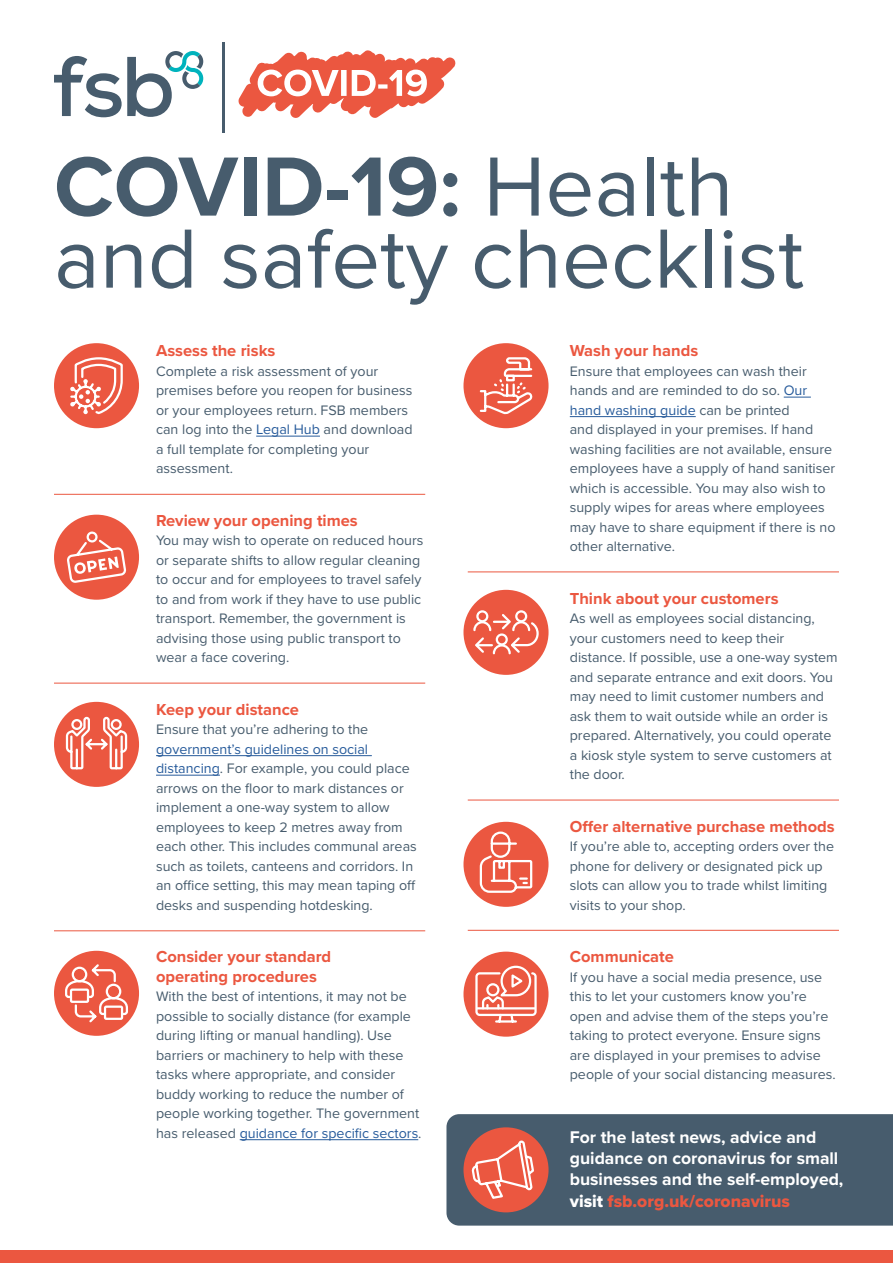
<style>
.page{position:relative;width:893px;height:1263px;background:#fff}
.page>*{position:absolute;margin:0;border:0;box-sizing:border-box;transform-origin:0 0}
.t1{font:87px/72px "Proxima Nova";color:#475c6d}
.t2{font:700 17.55px/21.3px "Proxima Nova";color:#fff}
.t3{font:17.55px "Proxima Nova Extrabld";color:#eb5740}
.t4{font:700 16.5px/19.5px "Proxima Nova";color:#eb5740}
.t5{font:14.25px/19.5px "Proxima Nova";color:#475c6d}
.s1{font-weight:700}
.s2{color:#275b9b}
.s3{color:#fff}
</style>
<div class="page">
<hr style="left:256px;top:436px;width:64px;height:1px;background:#275b9b">
<hr style="left:156px;top:755px;width:216px;height:1px;background:#275b9b">
<hr style="left:156px;top:775px;width:64px;height:1px;background:#275b9b">
<hr style="left:240px;top:1139px;width:178px;height:1px;background:#275b9b">
<svg style="left:784px;top:397px;width:27px;height:1px"></svg>
<hr style="left:570px;top:416px;width:126px;height:1px;background:#275b9b">
<svg style="left:54px;top:51px;width:149px;height:66px"></svg>
<svg style="left:238px;top:50px;width:217px;height:68px"></svg>
<hr style="left:222px;top:43px;width:3px;height:90px;background:#475c6d">
<div style="left:0;top:1250px;width:893px;height:13px;background:#eb5740"></div>
<div style="left:54px;top:702px;width:85px;height:85px;background:#eb5740;border-radius:50%"></div>
<svg style="left:65px;top:716px;width:63px;height:54px"></svg>
<div style="left:54px;top:343px;width:85px;height:85px;background:#eb5740;border-radius:50%"></div>
<svg style="left:70px;top:357px;width:53px;height:58px"></svg>
<div style="left:54px;top:951px;width:85px;height:85px;background:#eb5740;border-radius:50%"></div>
<svg style="left:64px;top:962px;width:65px;height:62px"></svg>
<div style="left:463px;top:952px;width:86px;height:85px;background:#eb5740;border-radius:50%"></div>
<svg style="left:481px;top:965px;width:51px;height:58px"></svg>
<hr style="left:476px;top:1007px;width:60px;height:2px;background:#fff">
<div style="left:475px;top:972px;width:62px;height:44px;border:2px solid #fff;border-radius:3px"></div>
<div style="left:446px;top:1114px;width:447px;height:111px;background:#475c6d"></div>
<div style="left:463px;top:590px;width:86px;height:85px;background:#eb5740;border-radius:50%"></div>
<div style="left:476px;top:610px;width:12px;height:12px;border:2px solid #fff;border-radius:50%"></div>
<div style="left:515px;top:610px;width:12px;height:12px;border:2px solid #fff;border-radius:50%"></div>
<svg style="left:473px;top:612px;width:66px;height:43px"></svg>
<div style="left:463px;top:343px;width:86px;height:85px;background:#eb5740;border-radius:50%"></div>
<svg style="left:479px;top:357px;width:54px;height:58px"></svg>
<div style="left:463px;top:822px;width:86px;height:85px;background:#eb5740;border-radius:50%"></div>
<svg style="left:479px;top:830px;width:54px;height:63px"></svg>
<div style="left:54px;top:515px;width:85px;height:85px;background:#eb5740;border-radius:50%"></div>
<svg style="left:67px;top:531px;width:60px;height:52px"></svg>
<div style="left:463px;top:1127px;width:86px;height:85px;background:#eb5740;border-radius:50%"></div>
<svg style="left:470px;top:1139px;width:64px;height:61px"></svg>
<hr style="left:54px;top:494px;width:371px;height:1px;background:#eb5740">
<hr style="left:468px;top:571px;width:371px;height:1px;background:#eb5740">
<hr style="left:468px;top:800px;width:371px;height:1px;background:#eb5740">
<hr style="left:468px;top:930px;width:371px;height:1px;background:#eb5740">
<hr style="left:54px;top:683px;width:371px;height:1px;background:#eb5740">
<hr style="left:54px;top:930px;width:371px;height:1px;background:#eb5740">
<h1 class="t1" style="left:54px;top:152px;width:751px"><span class="s1">COVID-19:</span> Health and safety checklist</h1>
<p class="t4" style="left:156px;top:342px;width:121px">Assess the risks</p>
<p class="t5" style="left:156px;top:361px;width:258px">Complete a risk assessment of your premises before you reopen for business or your employees return. FSB members can log into the <span class="s2">Legal Hub</span> and download a full template for completing your assessment.</p>
<p class="t4" style="left:156px;top:511px;width:203px">Review your opening times</p>
<p class="t5" style="left:156px;top:531px;width:269px">You may wish to operate on reduced hours or separate shifts to allow regular cleaning to occur and for employees to travel safely to and from work if they have to use public transport. Remember, the government is advising those using public transport to wear a face covering.</p>
<p class="t4" style="left:156px;top:700px;width:144px">Keep your distance</p>
<p class="t5" style="left:156px;top:720px;width:214px">Ensure that you’re adhering to the</p>
<p class="t5" style="left:156px;top:739px;width:262px"><span class="s2">government’s guidelines on social distancing</span>. For example, you could place arrows on the floor to mark distances or implement a one-way system to allow employees to keep 2 metres away from each other. This includes communal areas such as toilets, canteens and corridors. In an office setting, this may mean taping off desks and suspending hotdesking.</p>
<p class="t4" style="left:156px;top:948px;width:177px">Consider your standard operating procedures</p>
<p class="t5" style="left:156px;top:987px;width:267px">With the best of intentions, it may not be possible to socially distance (for example during lifting or manual handling). Use barriers or machinery to help with these tasks where appropriate, and consider buddy working to reduce the number of people working together. The government has released <span class="s2">guidance for specific sectors</span>.</p>
<p class="t4" style="left:570px;top:342px;width:130px">Wash your hands</p>
<p class="t5" style="left:570px;top:361px;width:267px">Ensure that employees can wash their hands and are reminded to do so. <span class="s2">Our hand washing guide</span> can be printed<br>and displayed in your premises. If hand washing facilities are not available, ensure employees have a supply of hand sanitiser which is accessible. You may also wish to supply wipes for areas where employees may have to share equipment if there is no other alternative.</p>
<p class="t4" style="left:570px;top:589px;width:210px">Think about your customers</p>
<p class="t5" style="left:570px;top:609px;width:269px">As well as employees social distancing, your customers need to keep their distance. If possible, use a one-way system and separate entrance and exit doors. You may need to limit customer numbers and ask them to wait outside while an order is prepared. Alternatively, you could operate a kiosk style system to serve customers at the door.</p>
<p class="t4" style="left:570px;top:817px;width:267px">Offer alternative purchase methods</p>
<p class="t5" style="left:570px;top:837px;width:266px">If you’re able to, accepting orders over the phone for delivery or designated pick up slots can allow you to trade whilst limiting visits to your shop.</p>
<p class="t4" style="left:570px;top:948px;width:106px">Communicate</p>
<p class="t5" style="left:570px;top:967px;width:267px">If you have a social media presence, use this to let your customers know you’re open and advise them of the steps you’re taking to protect everyone. Ensure signs are displayed in your premises to advise people of your social distancing measures.</p>
<p class="t2" style="left:570px;top:1127px;width:275px">For the latest news, advice and guidance on coronavirus for small businesses and the self-employed,</p>
<p class="t3" style="left:570px;top:1190px;width:222px"><span class="s3">visit</span> fsb.org.uk/coronavirus</p>
</div>
